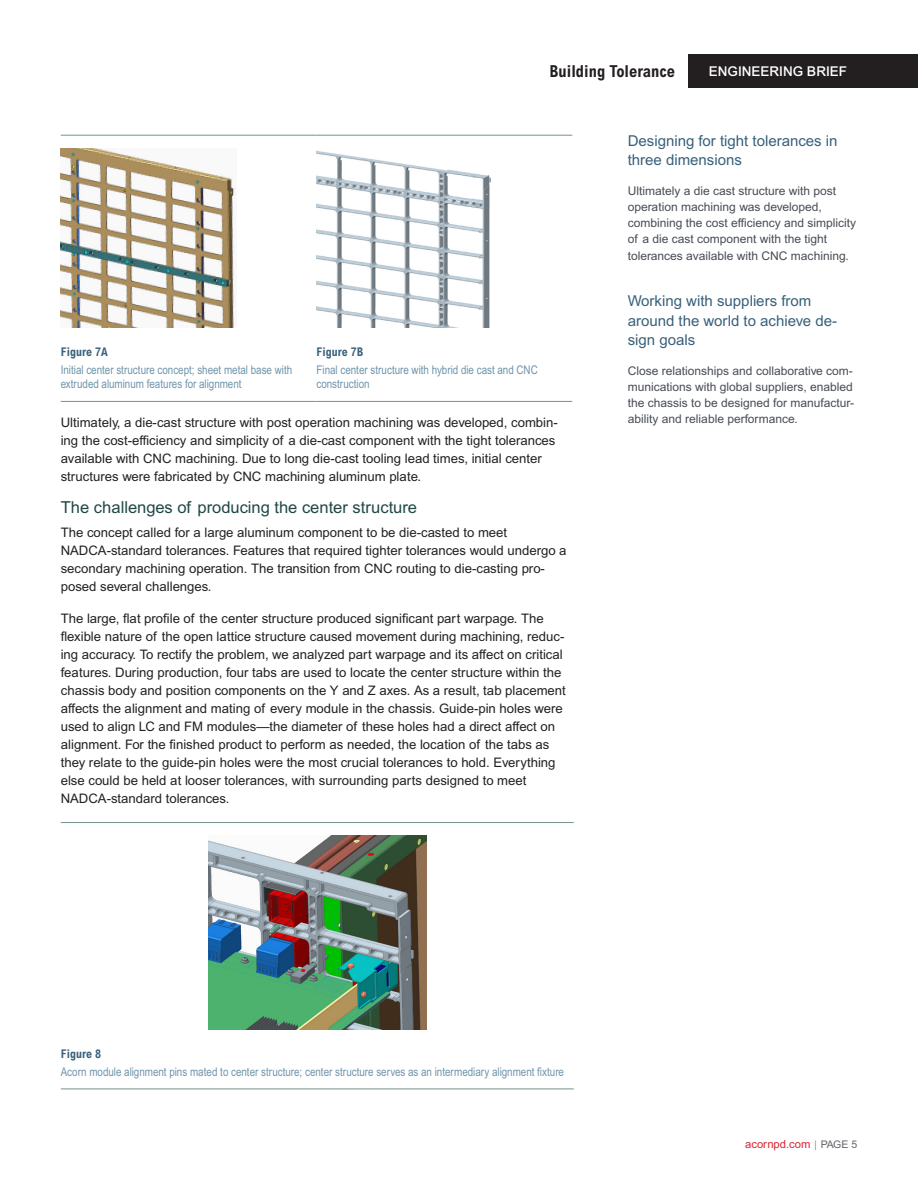
<style>
.page{position:relative;width:918px;height:1188px;background:#fff}
.page>*{position:absolute;margin:0;border:0;box-sizing:border-box;transform-origin:0 0}
.Body-Subhead{font:16.5px "Arial MT Pro Cyr";color:#1f4845}
.t1{font:700 condensed 16.5px "Arial MT Std";color:#231f20}
.Sidebar_Headline{font:15px/19.5px "Arial MT Pro Cyr";color:#38607a}
.t2{font:500 13.5px "Arial MT Std";color:#fff}
.Body{font:13.2px/18px "Arial MT Pro Cyr";color:#231f20}
.Sidebar_Body{font:12px/16.2px "Arial MT Pro Cyr";color:#464b54}
.Caption_Verbiage{font:12px/14.4px "Arial Narrow MT Std";color:#6e94ab}
.Figure{font:700 condensed 12px "Arial MT Std";color:#38607a}
.t3{font:11.25px "Arial MT Pro Cyr";color:#db2230}
.s1{font-family:"Arial MT Std";font-weight:300;font-size:10.5px;color:#5f6369}
.s2{font-size:10.5px;color:#5f6369}
</style>
<div class="page">
<div style="left:688px;top:54px;width:230px;height:34px;background:#231f20"></div>
<hr style="left:61px;top:135px;width:255px;height:1px;background:#749291">
<hr style="left:316px;top:135px;width:256px;height:1px;background:#749291">
<hr style="left:61px;top:401px;width:255px;height:1px;background:#749291">
<hr style="left:316px;top:401px;width:256px;height:1px;background:#749291">
<img style="left:61px;top:148px;width:174px;height:179px">
<img style="left:317px;top:151px;width:174px;height:176px">
<hr style="left:61px;top:822px;width:513px;height:1px;background:#749291">
<hr style="left:61px;top:1089px;width:513px;height:1px;background:#749291">
<img style="left:208px;top:836px;width:218px;height:193px">
<p class="t1" style="left:549px;top:61px;width:127px">Building Tolerance</p>
<p class="t2" style="left:709px;top:63px;width:140px">ENGINEERING BRIEF</p>
<p class="Figure" style="left:316px;top:345px;width:49px">Figure 7B</p>
<p class="Caption_Verbiage" style="left:316px;top:362px;width:223px">Final center structure with hybrid die cast and CNC construction</p>
<p class="Body" style="left:61px;top:414px;width:499px">Ultimately, a die-cast structure with post operation machining was developed, combin&shy;ing the cost-efficiency and simplicity of a die-cast component with the tight tolerances available with CNC machining. Due to long die-cast tooling lead times, initial center structures were fabricated by CNC machining aluminum plate.</p>
<p class="Body-Subhead" style="left:61px;top:497px;width:358px">The challenges of producing the center structure</p>
<p class="Body" style="left:61px;top:524px;width:507px">The concept called for a large aluminum component to be die-casted to meet NADCA-standard tolerances. Features that required tighter tolerances would undergo a secondary machining operation. The transition from CNC routing to die-casting pro&shy;posed several challenges.</p>
<p class="Body" style="left:61px;top:610px;width:507px">The large, flat profile of the center structure produced significant part warpage. The flexible nature of the open lattice structure caused movement during machining, reduc&shy;ing accuracy. To rectify the problem, we analyzed part warpage and its affect on critical features. During production, four tabs are used to locate the center structure within the chassis body and position components on the Y and Z axes. As a result, tab placement affects the alignment and mating of every module in the chassis. Guide-pin holes were used to align LC and FM modules—the diameter of these holes had a direct affect on alignment. For the finished product to perform as needed, the location of the tabs as they relate to the guide-pin holes were the most crucial tolerances to hold. Everything else could be held at looser tolerances, with surrounding parts designed to meet NADCA-standard tolerances.</p>
<p class="Figure" style="left:61px;top:345px;width:49px">Figure 7A</p>
<p class="Caption_Verbiage" style="left:61px;top:362px;width:233px">Initial center structure concept; sheet metal base with extruded aluminum features for alignment</p>
<p class="Sidebar_Headline" style="left:628px;top:132px;width:211px">Designing for tight tolerances in three dimensions</p>
<p class="Sidebar_Body" style="left:628px;top:183px;width:230px">Ultimately a die cast structure with post operation machining was developed, combining the cost efficiency and simplicity of a die cast component with the tight tolerances available with CNC machining.</p>
<p class="Sidebar_Headline" style="left:628px;top:292px;width:211px">Working with suppliers from around the world to achieve de&shy;sign goals</p>
<p class="Sidebar_Body" style="left:628px;top:363px;width:228px">Close relationships and collaborative com&shy;munications with global suppliers, enabled the chassis to be designed for manufactur&shy;ability and reliable performance.</p>
<p class="Figure" style="left:61px;top:1047px;width:42px">Figure 8</p>
<p class="Caption_Verbiage" style="left:61px;top:1064px;width:505px">Acorn module alignment pins mated to center structure; center structure serves as an intermediary alignment fixture</p>
<p class="t3" style="left:745px;top:1137px;width:114px">acornpd.com <span class="s1">|</span> <span class="s2">PAGE 5</span></p>
</div>
